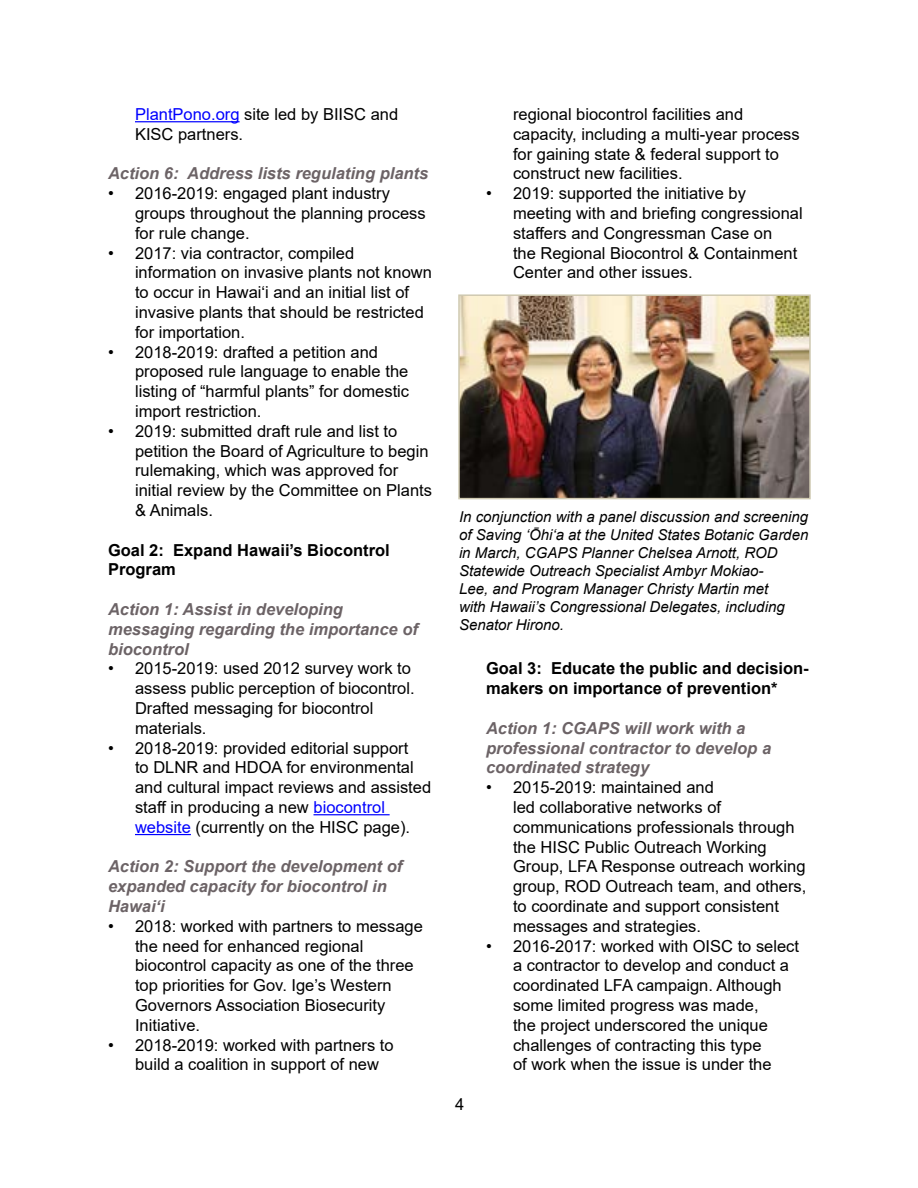
<style>
.page{position:relative;width:918px;height:1188px;background:#fff}
.page>*{position:absolute;margin:0;border:0;box-sizing:border-box;transform-origin:0 0}
.t1{font:16.5px/19.8px "Arial";color:#000}
.t2{font:italic 700 16.5px/19.8px "Arial";color:#6c6366}
.t3{font:700 16.5px/19.8px "Arial";color:#000}
.t4{font:italic 15px/18px "Arial";color:#000}
.s1{color:#00f}
</style>
<div class="page">
<hr style="left:135px;top:121px;width:105px;height:1px;background:#00f">
<hr style="left:314px;top:814px;width:76px;height:1px;background:#00f">
<hr style="left:135px;top:834px;width:56px;height:1px;background:#00f">
<img style="left:461px;top:297px;width:347px;height:199px">
<div style="left:458px;top:294px;width:353px;height:205px;border:2px solid #cfc9b1"></div>
<p class="t1" style="left:135px;top:104px;width:265px"><span class="s1">PlantPono.org</span> site led by BIISC and<br>KISC partners.</p>
<p class="t2" style="left:108px;top:164px;width:322px">Action 6: Address lists regulating plants</p>
<p class="t1" style="left:135px;top:183px;width:292px;text-indent:-27px">• 2016-2019: engaged plant industry groups throughout the planning process for rule change.</p>
<p class="t1" style="left:135px;top:243px;width:299px;text-indent:-27px">• 2017: via contractor, compiled information on invasive plants not known to occur in Hawai‘i and an initial list of invasive plants that should be restricted for importation.</p>
<p class="t1" style="left:135px;top:342px;width:276px;text-indent:-27px">• 2018-2019: drafted a petition and proposed rule language to enable the listing of “harmful plants” for domestic import restriction.</p>
<p class="t1" style="left:135px;top:421px;width:299px;text-indent:-27px">• 2019: submitted draft rule and list to petition the Board of Agriculture to begin rulemaking, which was approved for initial review by the Committee on Plants &amp; Animals.</p>
<p class="t3" style="left:108px;top:540px;width:283px">Goal 2: Expand Hawaii’s Biocontrol<br>Program</p>
<p class="t2" style="left:108px;top:600px;width:311px">Action 1: Assist in developing messaging regarding the importance of biocontrol</p>
<p class="t1" style="left:135px;top:659px;width:281px;text-indent:-27px">• 2015-2019: used 2012 survey work to assess public perception of biocontrol.<br>Drafted messaging for biocontrol materials.</p>
<p class="t1" style="left:135px;top:738px;width:298px;text-indent:-27px">• 2018-2019: provided editorial support<br>to DLNR and HDOA for environmental and cultural impact reviews and assisted staff in producing a new <span class="s1">biocontrol website</span> (currently on the HISC page).</p>
<p class="t2" style="left:108px;top:857px;width:296px">Action 2: Support the development of expanded capacity for biocontrol in<br>Hawaiʻi</p>
<p class="t1" style="left:135px;top:916px;width:289px;text-indent:-27px">• 2018: worked with partners to message the need for enhanced regional biocontrol capacity as one of the three top priorities for Gov. Ige’s Western<br>Governors Association Biosecurity<br>Initiative.</p>
<p class="t1" style="left:135px;top:1035px;width:260px;text-indent:-27px">• 2018-2019: worked with partners to build a coalition in support of new</p>
<p class="t1" style="left:513px;top:104px;width:288px">regional biocontrol facilities and capacity, including a multi-year process for gaining state &amp; federal support to construct new facilities.</p>
<p class="t1" style="left:513px;top:183px;width:291px;text-indent:-27px">• 2019: supported the initiative by meeting with and briefing congressional staffers and Congressman Case on<br>the Regional Biocontrol &amp; Containment Center and other issues.</p>
<p class="t4" style="left:459px;top:508px;width:351px">In conjunction with a panel discussion and screening of Saving ʻŌhiʻa at the United States Botanic Garden in March, CGAPS Planner Chelsea Arnott, ROD Statewide Outreach Specialist Ambyr Mokiao-<br>Lee, and Program Manager Christy Martin met<br>with Hawaii’s Congressional Delegates, including Senator Hirono.</p>
<p class="t1" style="left:455px;top:1094px;width:11px">4</p>
<p class="t3" style="left:486px;top:659px;width:324px">Goal 3: Educate the public and decision&shy;makers on importance of prevention*</p>
<p class="t2" style="left:486px;top:719px;width:287px">Action 1: CGAPS will work with a professional contractor to develop a coordinated strategy</p>
<p class="t1" style="left:513px;top:777px;width:295px;text-indent:-27px">• 2015-2019: maintained and<br>led collaborative networks of communications professionals through the HISC Public Outreach Working Group, LFA Response outreach working group, ROD Outreach team, and others, to coordinate and support consistent messages and strategies.</p>
<p class="t1" style="left:513px;top:936px;width:288px;text-indent:-27px">• 2016-2017: worked with OISC to select a contractor to develop and conduct a coordinated LFA campaign. Although some limited progress was made,<br>the project underscored the unique challenges of contracting this type<br>of work when the issue is under the</p>
</div>
